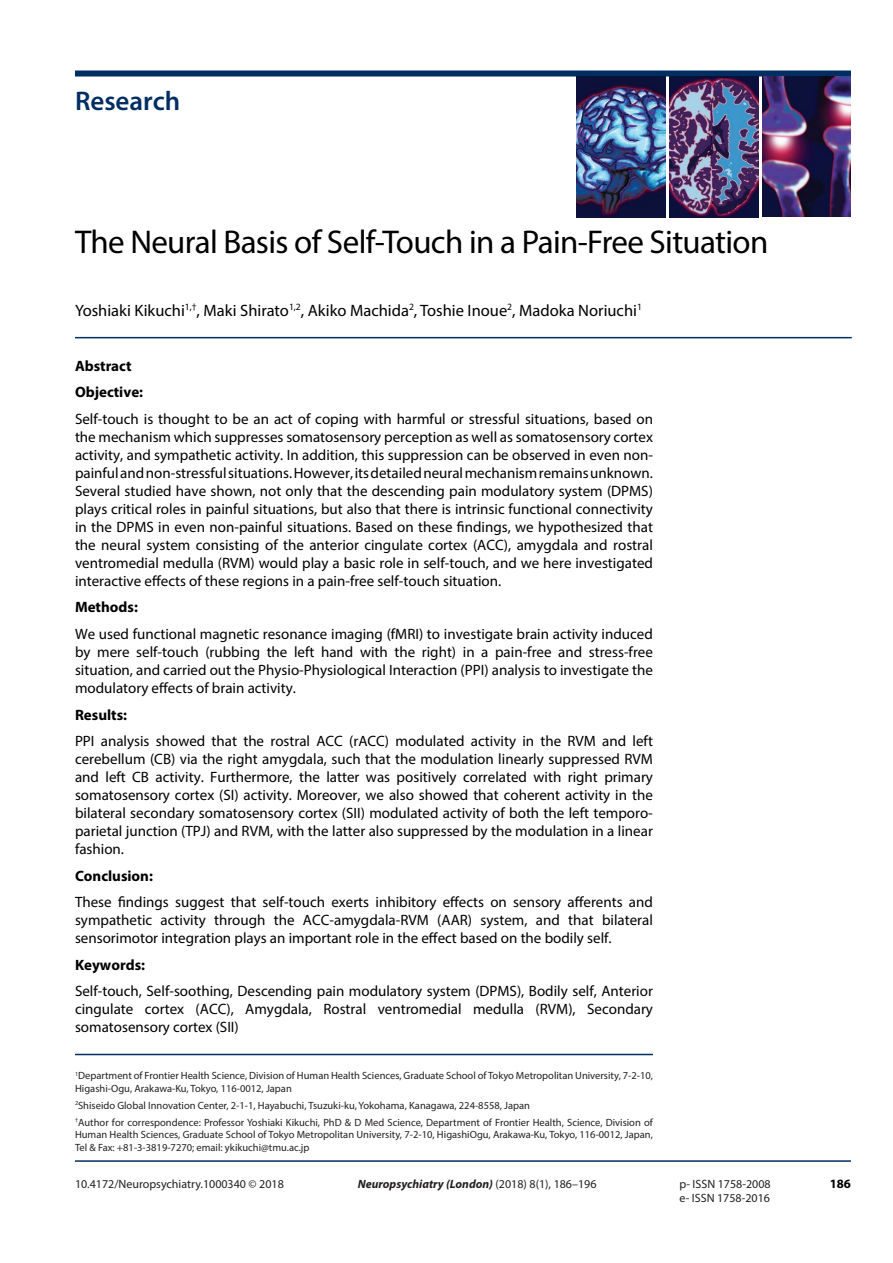
<style>
.page{position:relative;width:893px;height:1263px;background:#fff}
.page>*{position:absolute;margin:0;border:0;box-sizing:border-box;transform-origin:0 0}
.t1{font:33px "Myriad Pro";letter-spacing:-.02em;color:#000}
.t2{font:600 27px "Myriad Pro";color:#002d62}
.t3{font:16.5px "Myriad Pro";color:#000}
.t4{font:15px/18px "Myriad Pro";color:#000;text-align:justify}
.t5{font:700 15px/26.5px "Myriad Pro";color:#000}
.t6{font:700 12.75px "Myriad Pro";color:#000}
.t7{font:12px/14.4px "Myriad Pro";color:#231f20}
.t8{font:italic 700 12px "Myriad Pro";color:#231f20}
.t9{font:10.5px/12.6px "Myriad Pro";color:#231f20}
.s1{font-weight:400;font-style:normal}
</style>
<div class="page">
<div style="left:75px;top:71px;width:776px;height:6px;background:#002d62"></div>
<img style="left:576px;top:77px;width:89px;height:141px">
<img style="left:669px;top:77px;width:89px;height:140px">
<img style="left:763px;top:77px;width:88px;height:140px">
<hr style="left:75px;top:1160px;width:776px;height:2px;background:#002d62">
<hr style="left:75px;top:1054px;width:578px;height:1px;background:#002d62">
<hr style="left:75px;top:337px;width:777px;height:1px;background:#002d62">
<h2 class="t2" style="left:75px;top:84px;width:107px">Research</h2>
<h1 class="t1" style="left:75px;top:222px;width:695px">The Neural Basis of Self-Touch in a Pain-Free Situation</h1>
<p class="t3" style="left:75px;top:300px;width:568px">Yoshiaki Kikuchi<sup>1,†</sup>, Maki Shirato<sup>1,2</sup>, Akiko Machida<sup>2</sup>, Toshie Inoue<sup>2</sup>, Madoka Noriuchi<sup>1</sup></p>
<p class="t5" style="left:75px;top:352px;width:70px">Abstract<br>Objective:</p>
<p class="t4" style="left:75px;top:410px;width:579px">Self-touch is thought to be an act of coping with harmful or stressful situations, based on the mechanism which suppresses somatosensory perception as well as somatosensory cortex activity, and sympathetic activity. In addition, this suppression can be observed in even non&shy;painful and non-stressful situations. However, its detailed neural mechanism remains unknown.<br>Several studied have shown, not only that the descending pain modulatory system (DPMS) plays critical roles in painful situations, but also that there is intrinsic functional connectivity in the DPMS in even non-painful situations. Based on these findings, we hypothesized that the neural system consisting of the anterior cingulate cortex (ACC), amygdala and rostral ventromedial medulla (RVM) would play a basic role in self-touch, and we here investigated interactive effects of these regions in a pain-free self-touch situation.</p>
<p class="t5" style="left:75px;top:594px;width:64px">Methods:</p>
<p class="t4" style="left:75px;top:625px;width:579px">We used functional magnetic resonance imaging (fMRI) to investigate brain activity induced by mere self-touch (rubbing the left hand with the right) in a pain-free and stress-free situation, and carried out the Physio-Physiological Interaction (PPI) analysis to investigate the modulatory effects of brain activity.</p>
<p class="t5" style="left:75px;top:701px;width:54px">Results:</p>
<p class="t4" style="left:75px;top:732px;width:579px">PPI analysis showed that the rostral ACC (rACC) modulated activity in the RVM and left cerebellum (CB) via the right amygdala, such that the modulation linearly suppressed RVM and left CB activity. Furthermore, the latter was positively correlated with right primary somatosensory cortex (SI) activity. Moreover, we also showed that coherent activity in the bilateral secondary somatosensory cortex (SII) modulated activity of both the left temporo&shy;parietal junction (TPJ) and RVM, with the latter also suppressed by the modulation in a linear fashion.</p>
<p class="t5" style="left:75px;top:862px;width:79px">Conclusion:</p>
<p class="t4" style="left:75px;top:893px;width:579px">These findings suggest that self-touch exerts inhibitory effects on sensory afferents and sympathetic activity through the ACC-amygdala-RVM (AAR) system, and that bilateral sensorimotor integration plays an important role in the effect based on the bodily self.</p>
<p class="t5" style="left:75px;top:951px;width:72px">Keywords:</p>
<p class="t4" style="left:75px;top:982px;width:579px">Self-touch, Self-soothing, Descending pain modulatory system (DPMS), Bodily self, Anterior cingulate cortex (ACC), Amygdala, Rostral ventromedial medulla (RVM), Secondary somatosensory cortex (SII)</p>
<p class="t9" style="left:75px;top:1069px;width:579px"><sup>1</sup>Department of Frontier Health Science, Division of Human Health Sciences, Graduate School of Tokyo Metropolitan University, 7-2-10,<br>Higashi-Ogu, Arakawa-Ku, Tokyo, 116-0012, Japan</p>
<p class="t9" style="left:75px;top:1097px;width:579px;line-height:16.8px"><sup>2</sup>Shiseido Global Innovation Center, 2-1-1, Hayabuchi, Tsuzuki-ku, Yokohama, Kanagawa, 224-8558, Japan<br><sup>†</sup>Author for correspondence: Professor Yoshiaki Kikuchi, PhD &amp; D Med Science, Department of Frontier Health, Science, Division of</p>
<p class="t9" style="left:75px;top:1128px;width:579px">Human Health Sciences, Graduate School of Tokyo Metropolitan University, 7-2-10, HigashiOgu, Arakawa-Ku, Tokyo, 116-0012, Japan,<br>Tel &amp; Fax: +81-3-3819-7270; email: ykikuchi@tmu.ac.jp</p>
<p class="t7" style="left:75px;top:1176px;width:210px">10.4172/Neuropsychiatry.1000340 © 2018</p>
<p class="t7" style="left:679px;top:1176px;width:93px">p- ISSN 1758-2008 e- ISSN 1758-2016</p>
<p class="t8" style="left:358px;top:1176px;width:240px">Neuropsychiatry (London) <span class="s1">(2018) 8(1), 186–196</span></p>
<p class="t6" style="left:830px;top:1176px;width:23px">186</p>
</div>
